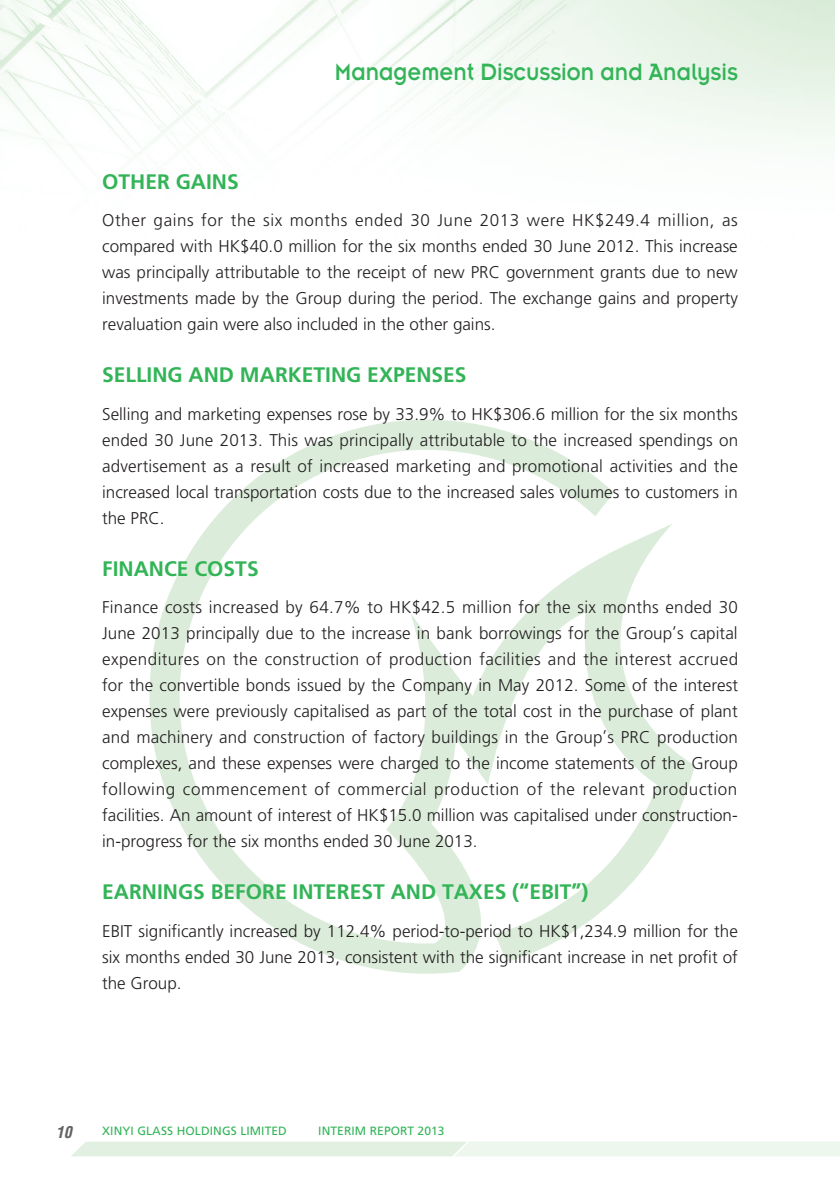
<style>
.page{position:relative;width:840px;height:1191px;background:#fff}
.page>*{position:absolute;margin:0;border:0;box-sizing:border-box;transform-origin:0 0}
.t1{font:26px "Insignia LT Std";color:#32b457;scale:.9 1}
._3__標題{font:700 21px "Frutiger LT Std";color:#32b457}
._1__內文{font:300 17px/26px "Frutiger LT Std";color:#231f20;text-align:justify}
.t2{font:italic 700 condensed 16px "Helvetica LT Std";color:#636366}
.t3{font:12px "Frutiger LT Std";letter-spacing:.01em;color:#32b457}
</style>
<div class="page">
<svg style="left:72px;top:1141px;width:767px;height:15px;background:#e8f4e8"></svg>
<img style="left:0;top:0;width:834px;height:158px">
<svg style="left:149px;top:420px;width:545px;height:553px"></svg>
<h1 class="t1" style="left:335px;top:58px;width:449px">Management Discussion and Analysis</h1>
<p class="_3__標題" style="left:102px;top:169px;width:138px">OTHER GAINS</p>
<p class="_1__內文" style="left:102px;top:208px;width:637px">Other gains for the six months ended 30 June 2013 were HK$249.4 million, as compared with HK$40.0 million for the six months ended 30 June 2012. This increase was principally attributable to the receipt of new PRC government grants due to new investments made by the Group during the period. The exchange gains and property revaluation gain were also included in the other gains.</p>
<p class="_3__標題" style="left:102px;top:363px;width:366px">SELLING AND MARKETING EXPENSES</p>
<p class="_1__內文" style="left:102px;top:401px;width:637px">Selling and marketing expenses rose by 33.9% to HK$306.6 million for the six months ended 30 June 2013. This was principally attributable to the increased spendings on advertisement as a result of increased marketing and promotional activities and the increased local transportation costs due to the increased sales volumes to customers in the PRC.</p>
<p class="_3__標題" style="left:102px;top:556px;width:158px">FINANCE COSTS</p>
<p class="_1__內文" style="left:102px;top:594px;width:637px">Finance costs increased by 64.7% to HK$42.5 million for the six months ended 30<br>June 2013 principally due to the increase in bank borrowings for the Group’s capital expenditures on the construction of production facilities and the interest accrued for the convertible bonds issued by the Company in May 2012. Some of the interest expenses were previously capitalised as part of the total cost in the purchase of plant and machinery and construction of factory buildings in the Group’s PRC production complexes, and these expenses were charged to the income statements of the Group following commencement of commercial production of the relevant production facilities. An amount of interest of HK$15.0 million was capitalised under construction&shy;in-progress for the six months ended 30 June 2013.</p>
<p class="_3__標題" style="left:102px;top:879px;width:487px">EARNINGS BEFORE INTEREST AND TAXES (“EBIT”)</p>
<p class="_1__內文" style="left:102px;top:918px;width:637px">EBIT significantly increased by 112.4% period-to-period to HK$1,234.9 million for the six months ended 30 June 2013, consistent with the significant increase in net profit of the Group.</p>
<p class="t2" style="left:56px;top:1121px;width:17px">10</p>
<p class="t3" style="left:102px;top:1124px;width:186px">XINYI GLASS HOLDINGS LIMITED</p>
<p class="t3" style="left:318px;top:1124px;width:128px">INTERIM REPORT 2013</p>
</div>
